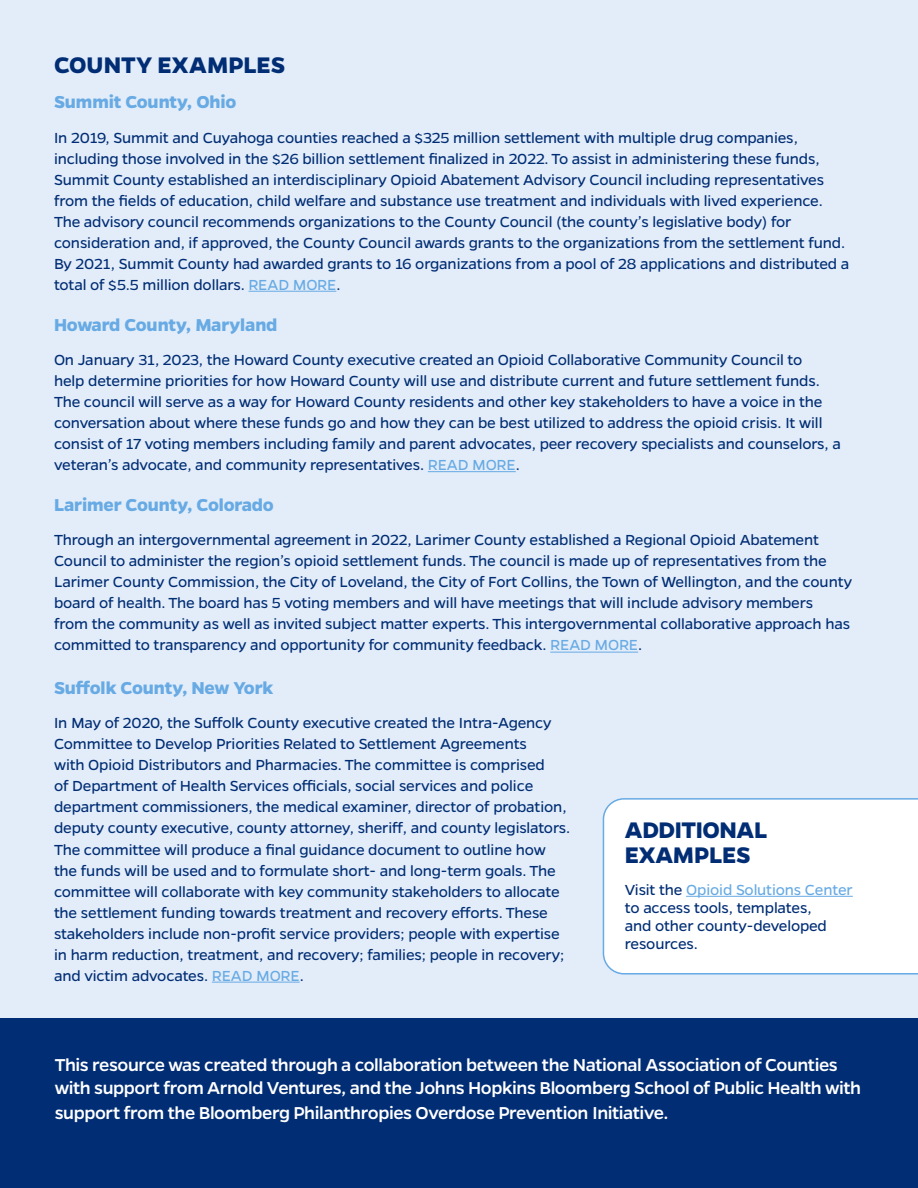
<style>
.page{position:relative;width:918px;height:1188px;background:#e3edf9}
.page>*{position:absolute;margin:0;border:0;box-sizing:border-box;transform-origin:0 0}
.t1{font:700 25.5px/25.5px "Gentona";letter-spacing:-.01em;color:#002d74}
.t2{font:500 19.5px/22.5px "Gentona";letter-spacing:-.02em;color:#fff}
.t3{font:700 19.5px "Gentona";letter-spacing:-.01em;color:#67aae4}
.t4{font:16.5px/21px "Gentona";letter-spacing:-.01em;color:#002d74}
.s1{color:#67aae4}
</style>
<div class="page">
<div style="left:603px;top:798px;width:315px;height:177px;background:#fff"></div>
<hr style="left:249px;top:291px;width:87px;height:1px;background:#67aae4">
<hr style="left:428px;top:471px;width:88px;height:1px;background:#67aae4">
<hr style="left:550px;top:652px;width:88px;height:1px;background:#67aae4">
<hr style="left:212px;top:982px;width:88px;height:1px;background:#67aae4">
<hr style="left:686px;top:896px;width:167px;height:1px;background:#67aae4">
<div style="left:0;top:1019px;width:918px;height:169px;background:#002d74"></div>
<h1 class="t1" style="left:54px;top:52px;width:233px">COUNTY EXAMPLES</h1>
<p class="t3" style="left:54px;top:91px;width:184px">Summit County, Ohio</p>
<p class="t4" style="left:54px;top:127px;width:797px">In 2019, Summit and Cuyahoga counties reached a $325 million settlement with multiple drug companies, including those involved in the $26 billion settlement finalized in 2022. To assist in administering these funds, Summit County established an interdisciplinary Opioid Abatement Advisory Council including representatives from the fields of education, child welfare and substance use treatment and individuals with lived experience.<br>The advisory council recommends organizations to the County Council (the county’s legislative body) for consideration and, if approved, the County Council awards grants to the organizations from the settlement fund.<br>By 2021, Summit County had awarded grants to 16 organizations from a pool of 28 applications and distributed a total of $5.5 million dollars. <span class="s1">READ MORE</span>.</p>
<p class="t3" style="left:54px;top:313px;width:225px">Howard County, Maryland</p>
<p class="t4" style="left:54px;top:349px;width:788px">On January 31, 2023, the Howard County executive created an Opioid Collaborative Community Council to<br>help determine priorities for how Howard County will use and distribute current and future settlement funds.<br>The council will serve as a way for Howard County residents and other key stakeholders to have a voice in the conversation about where these funds go and how they can be best utilized to address the opioid crisis. It will consist of 17 voting members including family and parent advocates, peer recovery specialists and counselors, a veteran’s advocate, and community representatives. <span class="s1">READ MORE</span>.</p>
<p class="t3" style="left:54px;top:494px;width:221px">Larimer County, Colorado</p>
<p class="t4" style="left:54px;top:530px;width:800px">Through an intergovernmental agreement in 2022, Larimer County established a Regional Opioid Abatement Council to administer the region’s opioid settlement funds. The council is made up of representatives from the Larimer County Commission, the City of Loveland, the City of Fort Collins, the Town of Wellington, and the county board of health. The board has 5 voting members and will have meetings that will include advisory members<br>from the community as well as invited subject matter experts. This intergovernmental collaborative approach has committed to transparency and opportunity for community feedback. <span class="s1">READ MORE</span>.</p>
<p class="t3" style="left:54px;top:677px;width:221px">Suffolk County, New York</p>
<p class="t4" style="left:54px;top:713px;width:518px">In May of 2020, the Suffolk County executive created the Intra-Agency Committee to Develop Priorities Related to Settlement Agreements<br>with Opioid Distributors and Pharmacies. The committee is comprised<br>of Department of Health Services officials, social services and police department commissioners, the medical examiner, director of probation, deputy county executive, county attorney, sheriff, and county legislators.<br>The committee will produce a final guidance document to outline how the funds will be used and to formulate short- and long-term goals. The committee will collaborate with key community stakeholders to allocate the settlement funding towards treatment and recovery efforts. These stakeholders include non-profit service providers; people with expertise in harm reduction, treatment, and recovery; families; people in recovery; and victim advocates. <span class="s1">READ MORE</span>.</p>
<h1 class="t1" style="left:625px;top:816px;width:144px">ADDITIONAL<br>EXAMPLES</h1>
<p class="t4" style="left:625px;top:880px;width:229px;line-height:18.1px">Visit the <span class="s1">Opioid Solutions Center </span>to access tools, templates,<br>and other county-developed resources.</p>
<p class="t2" style="left:55px;top:1054px;width:808px">This resource was created through a collaboration between the National Association of Counties with support from Arnold Ventures, and the Johns Hopkins Bloomberg School of Public Health with</p>
<p class="t2" style="left:55px;top:1102px;width:615px">support from the Bloomberg Philanthropies Overdose Prevention Initiative.</p>
</div>
